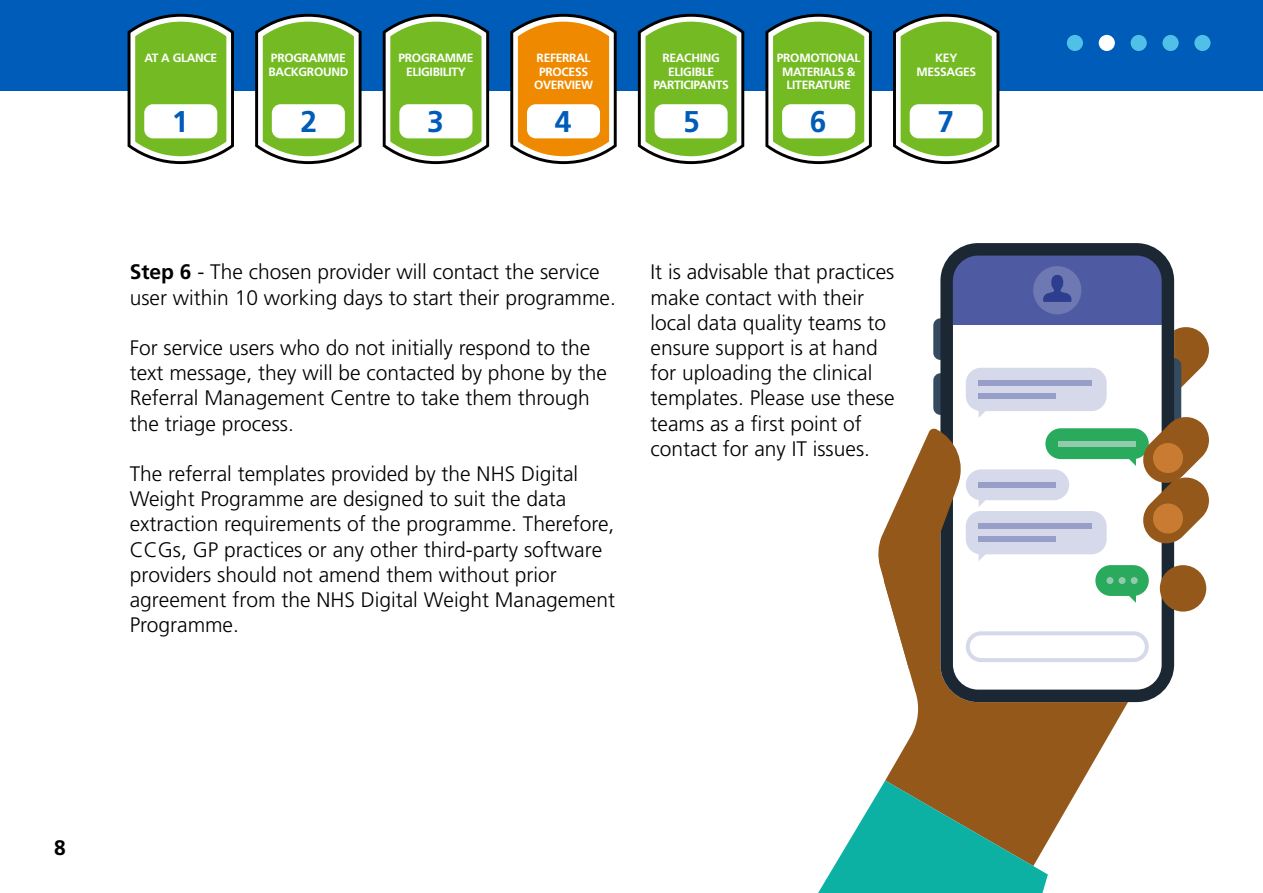
<style>
.page{position:relative;width:1263px;height:893px;background:#fff}
.page>*{position:absolute;margin:0;border:0;box-sizing:border-box;transform-origin:0 0}
.t1{font:700 30px "Frutiger LT Std";color:#005cb9}
.t2{font:300 21px/25.2px "Frutiger LT Std";color:#000}
.t3{font:700 21px "Frutiger LT Std";color:#000}
.t4{font:700 12px "Frutiger LT Std";letter-spacing:-.025em;color:#fff}
.s1{font-weight:700}
</style>
<div class="page">
<div style="left:0;top:0;width:1263px;height:91px;background:#005cb9"></div>
<svg style="left:128px;top:14px;width:106px;height:150px;background:#7fb351"></svg>
<div style="left:144px;top:104px;width:73px;height:34px;background:#fff;border-radius:9px"></div>
<svg style="left:255px;top:14px;width:107px;height:150px;background:#7fb252"></svg>
<div style="left:272px;top:104px;width:73px;height:34px;background:#fff;border-radius:9px"></div>
<svg style="left:383px;top:14px;width:106px;height:150px;background:#7fb251"></svg>
<div style="left:399px;top:104px;width:73px;height:34px;background:#fff;border-radius:9px"></div>
<svg style="left:510px;top:14px;width:107px;height:150px;background:#d0913b"></svg>
<div style="left:527px;top:104px;width:73px;height:34px;background:#fff;border-radius:9px"></div>
<svg style="left:638px;top:14px;width:106px;height:150px;background:#7fb251"></svg>
<div style="left:654px;top:104px;width:74px;height:34px;background:#fff;border-radius:9px"></div>
<svg style="left:765px;top:14px;width:107px;height:150px;background:#7fb252"></svg>
<div style="left:782px;top:104px;width:73px;height:34px;background:#fff;border-radius:9px"></div>
<svg style="left:893px;top:14px;width:106px;height:150px;background:#7fb251"></svg>
<div style="left:910px;top:104px;width:73px;height:34px;background:#fff;border-radius:9px"></div>
<svg style="left:885px;top:669px;width:254px;height:172px;fill:#94581b"></svg>
<svg style="left:940px;top:243px;width:234px;height:459px"></svg>
<svg style="left:818px;top:780px;width:230px;height:113px"></svg>
<svg style="left:878px;top:318px;width:331px;height:351px"></svg>
<div style="left:1194px;top:35px;width:16px;height:16px;background:#50c0e8;border-radius:50%"></div>
<div style="left:1162px;top:35px;width:17px;height:16px;background:#50c0e8;border-radius:50%"></div>
<div style="left:1130px;top:35px;width:17px;height:16px;background:#50c0e8;border-radius:50%"></div>
<div style="left:1099px;top:35px;width:16px;height:16px;background:#fff;border-radius:50%"></div>
<div style="left:1067px;top:35px;width:16px;height:16px;background:#50c0e8;border-radius:50%"></div>
<p class="t4" style="left:144px;top:51px;width:74px">AT A GLANCE</p>
<p class="t4" style="left:271px;top:51px;width:76px">PROGRAMME</p>
<p class="t4" style="left:268px;top:64px;width:81px">BACKGROUND</p>
<p class="t4" style="left:399px;top:51px;width:76px">PROGRAMME</p>
<p class="t4" style="left:406px;top:64px;width:61px">ELIGIBILITY</p>
<p class="t4" style="left:537px;top:51px;width:55px">REFERRAL</p>
<p class="t4" style="left:539px;top:64px;width:50px">PROCESS</p>
<p class="t4" style="left:534px;top:78px;width:61px">OVERVIEW</p>
<p class="t4" style="left:662px;top:51px;width:59px">REACHING</p>
<p class="t4" style="left:668px;top:64px;width:47px">ELIGIBLE</p>
<p class="t4" style="left:653px;top:78px;width:77px">PARTICIPANTS</p>
<p class="t4" style="left:777px;top:51px;width:85px">PROMOTIONAL</p>
<p class="t4" style="left:782px;top:64px;width:75px">MATERIALS &amp;</p>
<p class="t4" style="left:786px;top:78px;width:66px">LITERATURE</p>
<p class="t4" style="left:935px;top:51px;width:24px">KEY</p>
<p class="t4" style="left:916px;top:64px;width:61px">MESSAGES</p>
<p class="t1" style="left:172px;top:104px;width:18px">1</p>
<p class="t1" style="left:301px;top:104px;width:18px">2</p>
<p class="t1" style="left:427px;top:104px;width:18px">3</p>
<p class="t1" style="left:555px;top:104px;width:18px">4</p>
<p class="t1" style="left:683px;top:104px;width:18px">5</p>
<p class="t1" style="left:810px;top:104px;width:18px">6</p>
<p class="t1" style="left:937px;top:104px;width:18px">7</p>
<p class="t2" style="left:130px;top:260px;width:488px"><span class="s1">Step 6</span> - The chosen provider will contact the service user within 10 working days to start their programme.</p>
<p class="t2" style="left:130px;top:335px;width:479px">For service users who do not initially respond to the text message, they will be contacted by phone by the Referral Management Centre to take them through the triage process.</p>
<p class="t2" style="left:130px;top:461px;width:487px">The referral templates provided by the NHS Digital Weight Programme are designed to suit the data extraction requirements of the programme. Therefore, CCGs, GP practices or any other third-party software providers should not amend them without prior agreement from the NHS Digital Weight Management Programme.</p>
<p class="t2" style="left:651px;top:260px;width:245px">It is advisable that practices make contact with their local data quality teams to ensure support is at hand for uploading the clinical templates. Please use these teams as a first point of contact for any IT issues.</p>
<p class="t3" style="left:54px;top:835px;width:13px">8</p>
</div>
